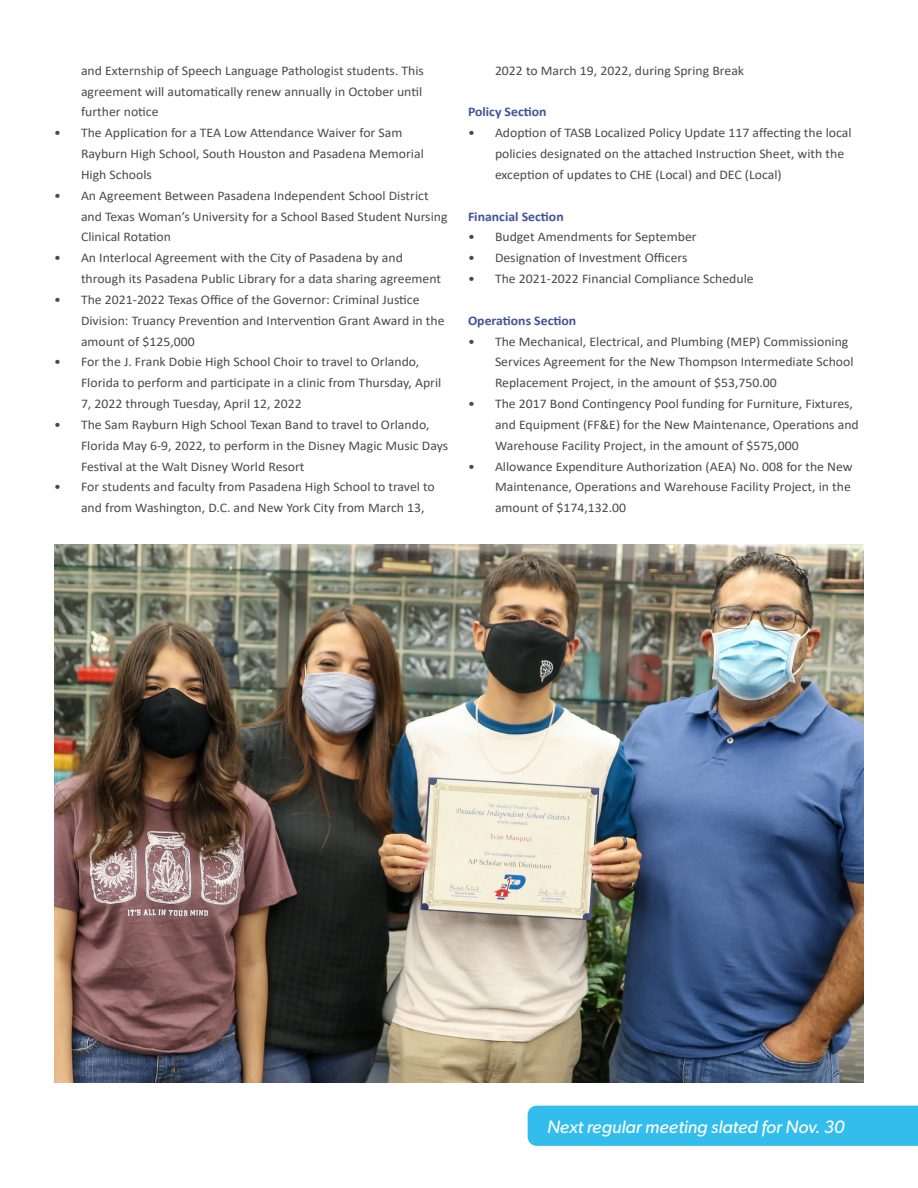
<style>
.page{position:relative;width:918px;height:1188px;background:#fff}
.page>*{position:absolute;margin:0;border:0;box-sizing:border-box;transform-origin:0 0}
.t1{font:italic 18px "Gibson";color:#fff}
.t2{font:13.2px/20.9px "Calibri";color:#494a4b;scale:1.04 1}
.t3{font:700 13.2px "Calibri";color:#415399;scale:1.04 1}
</style>
<div class="page">
<div style="left:528px;top:1106px;width:390px;height:40px;background:#33bded"></div>
<img style="left:54px;top:545px;width:810px;height:538px">
<p class="t2" style="left:81px;top:60px;width:331px">and Externship of Speech Language Pathologist students. This agreement will automatically renew annually in October until further notice</p>
<p class="t2" style="left:81px;top:122px;width:331px;text-indent:-27px">• The Application for a TEA Low Attendance Waiver for Sam<br>Rayburn High School, South Houston and Pasadena Memorial<br>High Schools</p>
<p class="t2" style="left:81px;top:185px;width:354px;text-indent:-27px">• An Agreement Between Pasadena Independent School District and Texas Woman’s University for a School Based Student Nursing<br>Clinical Rotation</p>
<p class="t2" style="left:81px;top:247px;width:348px;text-indent:-27px">• An Interlocal Agreement with the City of Pasadena by and through its Pasadena Public Library for a data sharing agreement</p>
<p class="t2" style="left:81px;top:289px;width:351px;text-indent:-27px">• The 2021-2022 Texas Office of the Governor: Criminal Justice<br>Division: Truancy Prevention and Intervention Grant Award in the amount of $125,000</p>
<p class="t2" style="left:81px;top:351px;width:348px;text-indent:-27px">• For the J. Frank Dobie High School Choir to travel to Orlando,<br>Florida to perform and participate in a clinic from Thursday, April<br>7, 2022 through Tuesday, April 12, 2022</p>
<p class="t2" style="left:81px;top:414px;width:355px;text-indent:-27px">• The Sam Rayburn High School Texan Band to travel to Orlando,<br>Florida May 6-9, 2022, to perform in the Disney Magic Music Days<br>Festival at the Walt Disney World Resort</p>
<p class="t2" style="left:81px;top:476px;width:342px;text-indent:-27px">• For students and faculty from Pasadena High School to travel to and from Washington, D.C. and New York City from March 13,</p>
<p class="t2" style="left:495px;top:60px;width:241px">2022 to March 19, 2022, during Spring Break</p>
<p class="t3" style="left:468px;top:103px;width:77px">Policy Section</p>
<p class="t2" style="left:495px;top:122px;width:344px;text-indent:-27px">• Adoption of TASB Localized Policy Update 117 affecting the local policies designated on the attached Instruction Sheet, with the exception of updates to CHE (Local) and DEC (Local)</p>
<p class="t3" style="left:468px;top:207px;width:94px">Financial Section</p>
<p class="t2" style="left:468px;top:226px;width:221px">• Budget Amendments for September</p>
<p class="t2" style="left:468px;top:247px;width:213px">• Designation of Investment Officers</p>
<p class="t2" style="left:468px;top:268px;width:276px">• The 2021-2022 Financial Compliance Schedule</p>
<p class="t3" style="left:468px;top:311px;width:106px">Operations Section</p>
<p class="t2" style="left:495px;top:330px;width:346px;text-indent:-27px">• The Mechanical, Electrical, and Plumbing (MEP) Commissioning<br>Services Agreement for the New Thompson Intermediate School<br>Replacement Project, in the amount of $53,750.00</p>
<p class="t2" style="left:495px;top:393px;width:351px;text-indent:-27px">• The 2017 Bond Contingency Pool funding for Furniture, Fixtures, and Equipment (FF&amp;E) for the New Maintenance, Operations and<br>Warehouse Facility Project, in the amount of $575,000</p>
<p class="t2" style="left:495px;top:455px;width:345px;text-indent:-27px">• Allowance Expenditure Authorization (AEA) No. 008 for the New<br>Maintenance, Operations and Warehouse Facility Project, in the amount of $174,132.00</p>
<p class="t1" style="left:547px;top:1116px;width:299px">Next regular meeting slated for Nov. 30</p>
</div>
